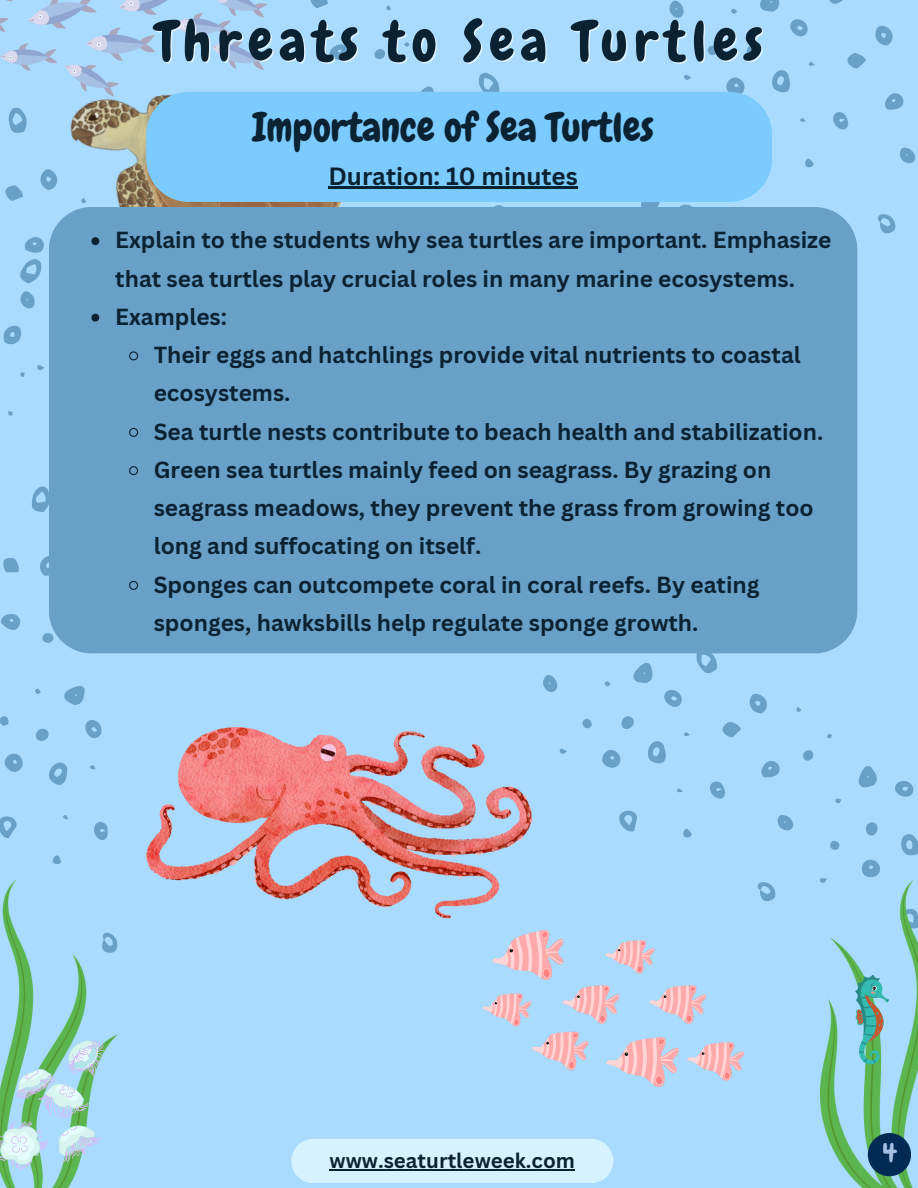
<style>
.page{position:relative;width:918px;height:1188px;background:#a9dbff}
.page>*{position:absolute;margin:0;border:0;box-sizing:border-box;transform-origin:0 0}
.t1{font:55.35px "Chewy";letter-spacing:.12em;color:#0b2232}
.t2{font:39.9px "Chewy";color:#0b2232}
.t3{font:26.7px "Chewy";color:#a6c0e3}
.t4{font:700 24.3px "Canva Sans";color:#0b2232}
.t5{font:700 22.65px/38.2px "Canva Sans";color:#0b2232}
.t6{font:700 20.55px "Canva Sans";color:#0b2232}
</style>
<div class="page">
<svg style="left:3px;top:325px;width:18px;height:20px"></svg>
<svg style="left:8px;top:411px;width:5px;height:5px"></svg>
<svg style="left:20px;top:372px;width:5px;height:5px"></svg>
<svg style="left:64px;top:686px;width:21px;height:19px"></svg>
<svg style="left:31px;top:486px;width:18px;height:26px"></svg>
<svg style="left:49px;top:762px;width:19px;height:23px"></svg>
<svg style="left:40px;top:556px;width:9px;height:20px"></svg>
<svg style="left:4px;top:753px;width:19px;height:19px"></svg>
<svg style="left:0;top:816px;width:17px;height:22px"></svg>
<svg style="left:1px;top:614px;width:20px;height:16px"></svg>
<svg style="left:85px;top:720px;width:17px;height:18px"></svg>
<svg style="left:3px;top:558px;width:16px;height:15px"></svg>
<svg style="left:94px;top:822px;width:14px;height:18px"></svg>
<svg style="left:36px;top:728px;width:13px;height:13px"></svg>
<svg style="left:42px;top:633px;width:7px;height:10px"></svg>
<svg style="left:0;top:716px;width:9px;height:10px"></svg>
<svg style="left:52px;top:855px;width:9px;height:9px"></svg>
<svg style="left:35px;top:688px;width:6px;height:6px"></svg>
<svg style="left:90px;top:765px;width:6px;height:5px"></svg>
<svg style="left:63px;top:815px;width:5px;height:5px"></svg>
<svg style="left:633px;top:663px;width:20px;height:20px"></svg>
<svg style="left:648px;top:741px;width:18px;height:23px"></svg>
<svg style="left:602px;top:750px;width:19px;height:18px"></svg>
<svg style="left:619px;top:810px;width:18px;height:22px"></svg>
<svg style="left:664px;top:690px;width:18px;height:17px"></svg>
<svg style="left:710px;top:781px;width:16px;height:18px"></svg>
<svg style="left:758px;top:882px;width:18px;height:20px"></svg>
<svg style="left:543px;top:675px;width:14px;height:17px"></svg>
<svg style="left:621px;top:716px;width:13px;height:13px"></svg>
<svg style="left:582px;top:719px;width:10px;height:10px"></svg>
<svg style="left:683px;top:829px;width:9px;height:9px"></svg>
<svg style="left:560px;top:748px;width:7px;height:6px"></svg>
<svg style="left:604px;top:681px;width:7px;height:6px"></svg>
<svg style="left:683px;top:732px;width:7px;height:4px"></svg>
<svg style="left:677px;top:788px;width:6px;height:4px"></svg>
<svg style="left:858px;top:766px;width:19px;height:22px"></svg>
<svg style="left:696px;top:653px;width:22px;height:21px"></svg>
<svg style="left:901px;top:834px;width:17px;height:22px"></svg>
<svg style="left:749px;top:693px;width:18px;height:21px"></svg>
<svg style="left:862px;top:859px;width:18px;height:18px"></svg>
<svg style="left:761px;top:761px;width:19px;height:17px"></svg>
<svg style="left:895px;top:781px;width:19px;height:16px"></svg>
<svg style="left:722px;top:722px;width:19px;height:16px"></svg>
<svg style="left:778px;top:815px;width:15px;height:16px"></svg>
<svg style="left:866px;top:822px;width:12px;height:14px"></svg>
<svg style="left:803px;top:750px;width:11px;height:11px"></svg>
<svg style="left:830px;top:841px;width:10px;height:9px"></svg>
<svg style="left:820px;top:878px;width:7px;height:4px"></svg>
<svg style="left:835px;top:798px;width:6px;height:5px"></svg>
<svg style="left:827px;top:733px;width:5px;height:5px"></svg>
<svg style="left:796px;top:707px;width:5px;height:5px"></svg>
<svg style="left:760px;top:0;width:19px;height:12px"></svg>
<svg style="left:772px;top:70px;width:18px;height:23px"></svg>
<svg style="left:726px;top:77px;width:18px;height:15px"></svg>
<svg style="left:790px;top:19px;width:18px;height:17px"></svg>
<svg style="left:833px;top:112px;width:15px;height:18px"></svg>
<svg style="left:878px;top:214px;width:17px;height:20px"></svg>
<svg style="left:670px;top:1px;width:14px;height:17px"></svg>
<svg style="left:747px;top:44px;width:12px;height:13px"></svg>
<svg style="left:708px;top:46px;width:9px;height:9px"></svg>
<svg style="left:805px;top:159px;width:9px;height:8px"></svg>
<svg style="left:684px;top:74px;width:8px;height:6px"></svg>
<svg style="left:731px;top:8px;width:6px;height:6px"></svg>
<svg style="left:808px;top:62px;width:7px;height:4px"></svg>
<svg style="left:800px;top:118px;width:6px;height:4px"></svg>
<svg style="left:829px;top:0;width:14px;height:4px"></svg>
<svg style="left:875px;top:26px;width:18px;height:20px"></svg>
<svg style="left:885px;top:93px;width:18px;height:17px"></svg>
<svg style="left:847px;top:53px;width:19px;height:16px"></svg>
<svg style="left:900px;top:148px;width:15px;height:15px"></svg>
<svg style="left:40px;top:169px;width:9px;height:21px"></svg>
<svg style="left:5px;top:185px;width:18px;height:16px"></svg>
<svg style="left:20px;top:237px;width:24px;height:72px"></svg>
<svg style="left:37px;top:365px;width:8px;height:5px"></svg>
<svg style="left:0;top:0;width:267px;height:133px"></svg>
<svg style="left:420px;top:86px;width:14px;height:6px"></svg>
<svg style="left:310px;top:0;width:18px;height:8px"></svg>
<svg style="left:494px;top:205px;width:9px;height:2px"></svg>
<svg style="left:383px;top:50px;width:2px;height:8px"></svg>
<svg style="left:404px;top:42px;width:6px;height:5px"></svg>
<svg style="left:386px;top:5px;width:5px;height:5px"></svg>
<svg style="left:641px;top:202px;width:19px;height:5px"></svg>
<svg style="left:479px;top:72px;width:21px;height:20px"></svg>
<svg style="left:680px;top:204px;width:12px;height:3px"></svg>
<img style="left:49px;top:10px;width:334px;height:197px">
<div style="left:49px;top:207px;width:808px;height:446px;background:#69a0c8"></div>
<img style="left:821px;top:880px;width:97px;height:308px">
<img style="left:0;top:880px;width:118px;height:308px">
<svg style="left:855px;top:975px;width:34px;height:89px"></svg>
<svg style="left:0;top:1040px;width:104px;height:130px"></svg>
<div style="left:868px;top:1133px;width:43px;height:43px;background:#012b54;border-radius:50%"></div>
<div style="left:146px;top:92px;width:626px;height:110px;background:#7bcbff"></div>
<div style="left:291px;top:1139px;width:322px;height:44px;background:#d6f2ff;border-radius:22px"></div>
<img style="left:146px;top:728px;width:386px;height:191px">
<img style="left:483px;top:931px;width:261px;height:156px">
<svg style="left:91px;top:235px;width:14px;height:10px"></svg>
<svg style="left:91px;top:314px;width:8px;height:8px"></svg>
<svg style="left:125px;top:351px;width:19px;height:30px"></svg>
<svg style="left:128px;top:427px;width:11px;height:11px"></svg>
<svg style="left:128px;top:465px;width:11px;height:11px"></svg>
<svg style="left:128px;top:580px;width:11px;height:11px"></svg>
<hr style="left:328px;top:187px;width:250px;height:2px;background:#0b2232">
<hr style="left:330px;top:1169px;width:245px;height:2px;background:#0b2232">
<p class="t1" style="left:156px;top:6px;width:608px">Threats to Sea Turtles</p>
<p class="t2" style="left:253px;top:102px;width:403px">Importance of Sea Turtles</p>
<p class="t4" style="left:328px;top:159px;width:251px">Duration: 10 minutes</p>
<p class="t5" style="left:115px;top:221px;width:718px">Explain to the students why sea turtles are important. Emphasize that sea turtles play crucial roles in many marine ecosystems.</p>
<p class="t5" style="left:115px;top:297px;width:113px">Examples:</p>
<p class="t5" style="left:154px;top:335px;width:649px">Their eggs and hatchlings provide vital nutrients to coastal ecosystems.</p>
<p class="t5" style="left:154px;top:412px;width:671px">Sea turtle nests contribute to beach health and stabilization.</p>
<p class="t5" style="left:154px;top:450px;width:661px">Green sea turtles mainly feed on seagrass. By grazing on seagrass meadows, they prevent the grass from growing too long and suffocating on itself.</p>
<p class="t5" style="left:154px;top:565px;width:607px">Sponges can outcompete coral in coral reefs. By eating sponges, hawksbills help regulate sponge growth.</p>
<p class="t6" style="left:330px;top:1146px;width:247px">www.seaturtleweek.com</p>
<p class="t3" style="left:882px;top:1136px;width:16px">4</p>
</div>
